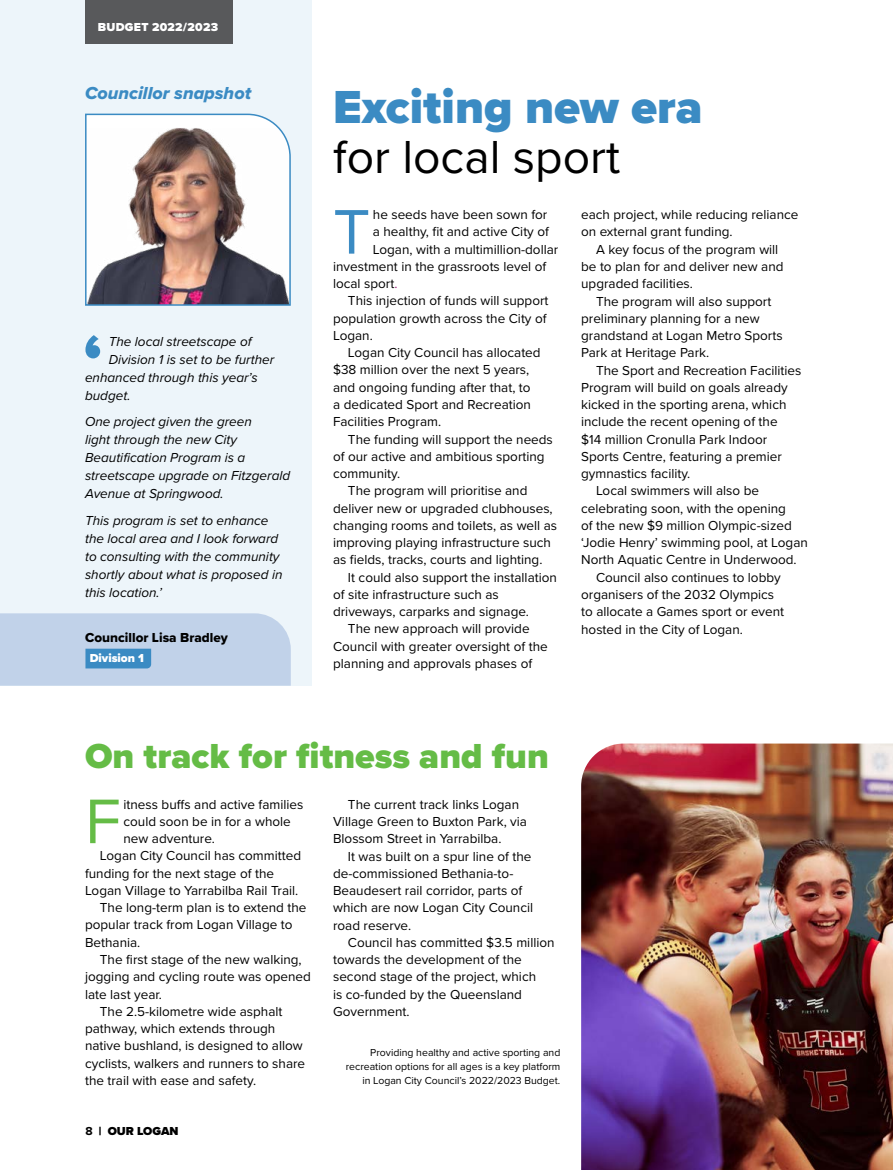
<style>
.page{position:relative;width:893px;height:1170px;background:#fff}
.page>*{position:absolute;margin:0;border:0;box-sizing:border-box;transform-origin:0 0}
.t1{font:65.25px "Proxima Nova";color:#65bc46}
.t2{font:65.25px "Proxima Nova";color:#3b8bc3}
.t3{font:900 48px/49.5px "Proxima Nova";color:#3b8bc3}
.t4{font:900 36px "Proxima Nova";color:#65bc46}
.t5{font:18px "Proxima Nova Extrabld It";color:#3b8bc3}
.t6{font:13.5px/17.2px "Proxima Nova";color:#000}
.t7{font:italic 13.5px/18px "Proxima Nova";color:#000}
.t8{font:13.5px "Proxima Nova Extrabld";color:#000}
.t9{font:900 12px "Proxima Nova";letter-spacing:.025em;color:#fff}
.t10{font:900 12px "Proxima Nova";color:#000}
.t11{font:900 12px "Proxima Nova";color:#fff}
.t12{font:10.5px/14.2px "Proxima Nova";color:#000;text-align:right}
.s1{font-weight:400;color:#000}
.s2{color:#a2257f}
.s3{font-weight:700}
</style>
<div class="page">
<div style="left:0;top:0;width:312px;height:685px;background:#edf5fa"></div>
<svg style="left:85px;top:113px;width:206px;height:193px;background:#b6aaaa"></svg>
<svg style="left:0;top:613px;width:291px;height:72px;background:#b9cee6"></svg>
<img style="left:581px;top:743px;width:312px;height:426px">
<div style="left:85px;top:0;width:147px;height:43px;background:#58595b"></div>
<svg style="left:85px;top:335px;width:15px;height:23px"></svg>
<p class="t9" style="left:98px;top:18px;width:122px">BUDGET 2022/2023</p>
<h3 class="t5" style="left:85px;top:80px;width:168px">Councillor snapshot</h3>
<p class="t7" style="left:109px;top:331px;width:144px">The local streetscape of</p>
<p class="t7" style="left:109px;top:349px;width:167px">Division 1 is set to be further</p>
<p class="t7" style="left:85px;top:367px;width:174px">enhanced through this year’s</p>
<p class="t7" style="left:85px;top:385px;width:47px">budget.</p>
<p class="t7" style="left:85px;top:412px;width:207px">One project given the green<br>light through the new City<br>Beautification Program is a streetscape upgrade on Fitzgerald<br>Avenue at Springwood.</p>
<p class="t7" style="left:85px;top:510px;width:199px">This program is set to enhance the local area and I look forward to consulting with the community shortly about what is proposed in this location.’</p>
<p class="t8" style="left:85px;top:627px;width:144px">Councillor Lisa Bradley</p>
<p class="t11" style="left:90px;top:649px;width:56px">Division 1</p>
<h2 class="t3" style="left:333px;top:82px;width:371px">Exciting new era <span class="s1">for local sport</span></h2>
<p class="t2" style="left:333px;top:183px;width:39px">T</p>
<p class="t6" style="left:373px;top:205px;width:176px">he seeds have been sown for</p>
<p class="t6" style="left:373px;top:223px;width:178px">a healthy, fit and active City of</p>
<p class="t6" style="left:373px;top:240px;width:187px">Logan, with a multimillion-dollar</p>
<p class="t6" style="left:333px;top:257px;width:215px">investment in the grassroots level of</p>
<p class="t6" style="left:333px;top:274px;width:66px">local sport<span class="s2">.</span></p>
<p class="t6" style="left:333px;top:292px;width:217px;text-indent:15px">This injection of funds will support population growth across the City of<br>Logan.</p>
<p class="t6" style="left:333px;top:343px;width:209px;text-indent:15px">Logan City Council has allocated $38 million over the next 5 years, and ongoing funding after that, to a dedicated Sport and Recreation<br>Facilities Program.</p>
<p class="t6" style="left:333px;top:430px;width:221px;text-indent:15px">The funding will support the needs of our active and ambitious sporting community.</p>
<p class="t6" style="left:333px;top:481px;width:226px;text-indent:15px">The program will prioritise and deliver new or upgraded clubhouses, changing rooms and toilets, as well as improving playing infrastructure such as fields, tracks, courts and lighting.</p>
<p class="t6" style="left:333px;top:568px;width:225px;text-indent:15px">It could also support the installation of site infrastructure such as driveways, carparks and signage.</p>
<p class="t6" style="left:333px;top:619px;width:216px;text-indent:15px">The new approach will provide<br>Council with greater oversight of the planning and approvals phases of</p>
<p class="t6" style="left:581px;top:205px;width:219px">each project, while reducing reliance on external grant funding.</p>
<p class="t6" style="left:581px;top:240px;width:204px;text-indent:15px">A key focus of the program will be to plan for and deliver new and upgraded facilities.</p>
<p class="t6" style="left:581px;top:292px;width:203px;text-indent:15px">The program will also support preliminary planning for a new grandstand at Logan Metro Sports<br>Park at Heritage Park.</p>
<p class="t6" style="left:581px;top:361px;width:222px;text-indent:15px">The Sport and Recreation Facilities Program will build on goals already kicked in the sporting arena, which include the recent opening of the<br>$14 million Cronulla Park Indoor Sports Centre, featuring a premier gymnastics facility.</p>
<p class="t6" style="left:581px;top:481px;width:228px;text-indent:15px">Local swimmers will also be celebrating soon, with the opening<br>of the new $9 million Olympic-sized ‘Jodie Henry’ swimming pool, at Logan North Aquatic Centre in Underwood.</p>
<p class="t6" style="left:581px;top:568px;width:205px;text-indent:15px">Council also continues to lobby organisers of the 2032 Olympics to allocate a Games sport or event hosted in the City of Logan.</p>
<h3 class="t4" style="left:85px;top:729px;width:465px">On track for fitness and fun</h3>
<p class="t1" style="left:85px;top:772px;width:37px">F</p>
<p class="t6" style="left:124px;top:794px;width:181px">itness buffs and active families could soon be in for a whole new adventure.</p>
<p class="t6" style="left:85px;top:846px;width:218px;text-indent:15px">Logan City Council has committed funding for the next stage of the<br>Logan Village to Yarrabilba Rail Trail.</p>
<p class="t6" style="left:85px;top:898px;width:223px;text-indent:15px">The long-term plan is to extend the popular track from Logan Village to<br>Bethania.</p>
<p class="t6" style="left:85px;top:950px;width:227px;text-indent:15px">The first stage of the new walking, jogging and cycling route was opened late last year.</p>
<p class="t6" style="left:85px;top:1001px;width:222px;text-indent:15px">The 2.5-kilometre wide asphalt pathway, which extends through native bushland, is designed to allow cyclists, walkers and runners to share the trail with ease and safety.</p>
<p class="t10" style="left:85px;top:1122px;width:95px"><span class="s3">8</span> | OUR LOGAN</p>
<p class="t6" style="left:333px;top:795px;width:195px;text-indent:15px">The current track links Logan<br>Village Green to Buxton Park, via<br>Blossom Street in Yarrabilba.</p>
<p class="t6" style="left:333px;top:846px;width:202px;text-indent:15px">It was built on a spur line of the de-commissioned Bethania-to-<br>Beaudesert rail corridor, parts of which are now Logan City Council road reserve.</p>
<p class="t6" style="left:333px;top:933px;width:223px;text-indent:15px">Council has committed $3.5 million towards the development of the second stage of the project, which<br>is co-funded by the Queensland<br>Government.</p>
<p class="t12" style="left:346px;top:1044px;width:216px">Providing healthy and active sporting and recreation options for all ages is a key platform in Logan City Council’s 2022/2023 Budget.</p>
</div>
